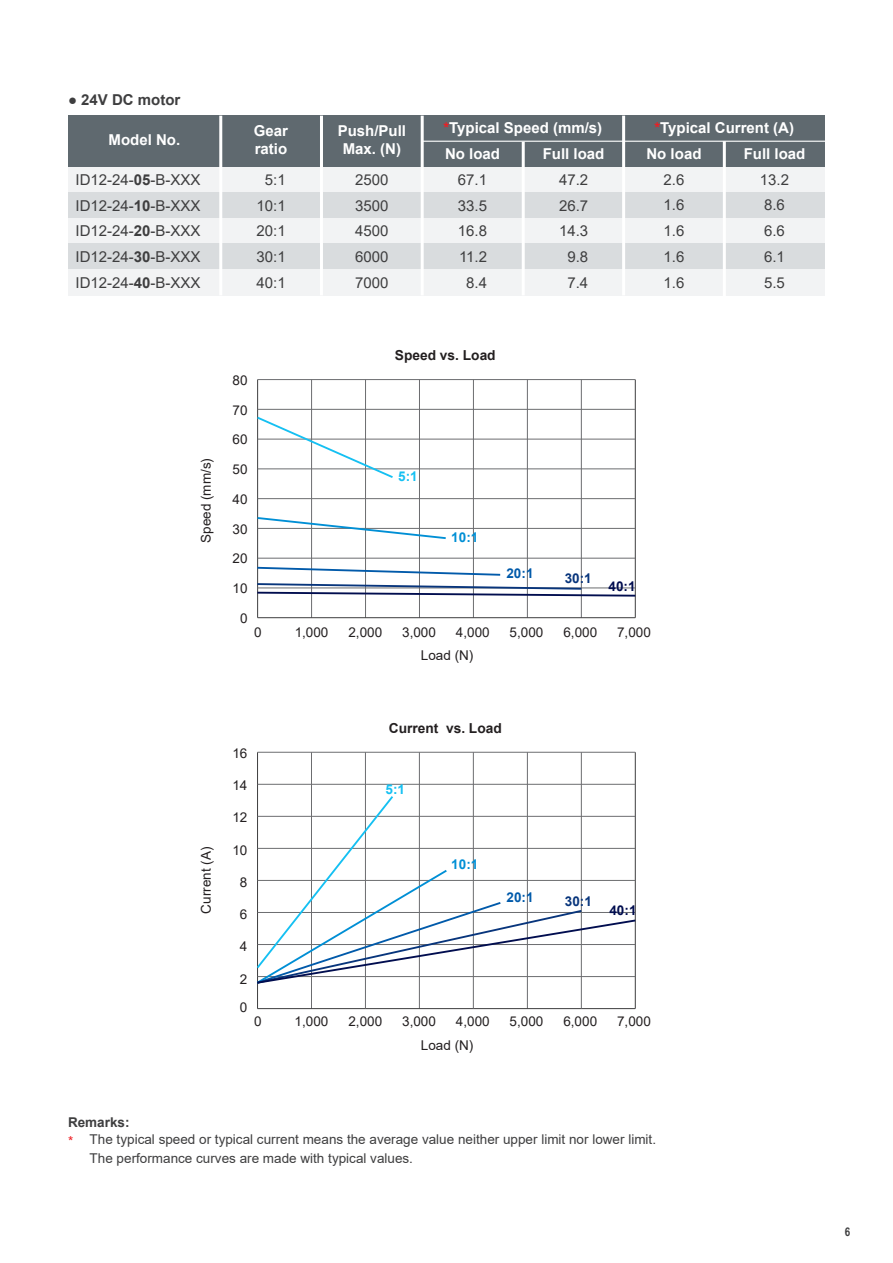
<style>
.page{position:relative;width:893px;height:1263px;background:#fff}
.page>*{position:absolute;margin:0;border:0;box-sizing:border-box;transform-origin:0 0}
.t1{font:15px/25.5px "Arial";color:#3e3e3f}
.t2{font:700 15px/18px "Arial";color:#fff}
.t3{font:700 15px "Arial";color:#3e3e3f}
.t4{font:700 13.8px "Arial";color:#231f20}
.t5{font:13.5px/29.7px "Arial";color:#231f20}
.t6{font:13.5px/17px "Arial";color:#3e3e3f}
.t7{font:700 13.5px "Arial";color:#008fd5}
.t8{font:700 13.5px "Arial";color:#015aaa}
.t9{font:700 13.5px "Arial";color:#010d4f}
.t10{font:700 13.5px "Arial";color:#08357c}
.t11{font:700 13.5px "Arial";color:#15c0f2}
.t12{font:700 12px "Arial Narrow";color:#3e3e3f}
.s1{font-weight:700}
.s2{color:#ee1d23}
</style>
<div class="page">
<div style="left:68px;top:166px;width:757px;height:129px;background:#f2f3f4"></div>
<div style="left:68px;top:192px;width:757px;height:26px;background:#d9dcde"></div>
<div style="left:68px;top:116px;width:757px;height:51px;background:#5f696f"></div>
<hr style="left:422px;top:141px;width:403px;height:1px;background:#fff">
<div style="left:68px;top:243px;width:757px;height:26px;background:#d9dcde"></div>
<hr style="left:219px;top:116px;width:3px;height:179px;background:#fff">
<hr style="left:723px;top:141px;width:3px;height:156px;background:#fff">
<hr style="left:622px;top:116px;width:3px;height:179px;background:#fff">
<hr style="left:522px;top:142px;width:3px;height:153px;background:#fff">
<hr style="left:421px;top:116px;width:3px;height:179px;background:#fff">
<hr style="left:320px;top:116px;width:3px;height:179px;background:#fff">
<hr style="left:311px;top:380px;width:1px;height:238px;background:#6c6d70">
<hr style="left:365px;top:380px;width:1px;height:238px;background:#6c6d70">
<hr style="left:257px;top:380px;width:1px;height:238px;background:#3e3e3f">
<hr style="left:473px;top:380px;width:1px;height:238px;background:#6c6d70">
<hr style="left:527px;top:380px;width:1px;height:238px;background:#6c6d70">
<hr style="left:419px;top:380px;width:1px;height:238px;background:#6c6d70">
<hr style="left:581px;top:380px;width:1px;height:238px;background:#6c6d70">
<hr style="left:635px;top:380px;width:1px;height:238px;background:#3e3e3f">
<hr style="left:258px;top:379px;width:377px;height:1px;background:#6c6d70">
<hr style="left:258px;top:409px;width:377px;height:1px;background:#6c6d70">
<hr style="left:258px;top:439px;width:377px;height:1px;background:#6c6d70">
<hr style="left:258px;top:469px;width:377px;height:1px;background:#6c6d70">
<hr style="left:258px;top:498px;width:377px;height:1px;background:#6c6d70">
<hr style="left:258px;top:528px;width:377px;height:1px;background:#6c6d70">
<hr style="left:258px;top:558px;width:377px;height:1px;background:#6c6d70">
<hr style="left:258px;top:617px;width:377px;height:1px;background:#3e3e3f">
<svg style="left:257px;top:516px;width:191px;height:24px"></svg>
<svg style="left:257px;top:415px;width:138px;height:65px"></svg>
<svg style="left:257px;top:566px;width:379px;height:31px"></svg>
<hr style="left:311px;top:752px;width:1px;height:256px;background:#6c6d70">
<hr style="left:257px;top:752px;width:1px;height:256px;background:#3e3e3f">
<hr style="left:419px;top:752px;width:1px;height:256px;background:#6c6d70">
<hr style="left:635px;top:752px;width:1px;height:256px;background:#3e3e3f">
<hr style="left:527px;top:752px;width:1px;height:256px;background:#6c6d70">
<hr style="left:257px;top:752px;width:378px;height:1px;background:#6c6d70">
<hr style="left:257px;top:1008px;width:378px;height:1px;background:#3e3e3f">
<hr style="left:257px;top:784px;width:378px;height:1px;background:#6c6d70">
<hr style="left:365px;top:752px;width:1px;height:256px;background:#6c6d70">
<hr style="left:473px;top:752px;width:1px;height:256px;background:#6c6d70">
<hr style="left:581px;top:752px;width:1px;height:256px;background:#6c6d70">
<svg style="left:257px;top:794px;width:379px;height:191px"></svg>
<p class="t3" style="left:68px;top:89px;width:114px">● 24V DC motor</p>
<p class="t2" style="left:109px;top:131px;width:73px">Model No.</p>
<p class="t1" style="left:75px;top:167px;width:127px">ID12-24-<span class="s1">05</span>-B-XXX</p>
<p class="t1" style="left:75px;top:192px;width:127px">ID12-24-<span class="s1">10</span>-B-XXX<br>ID12-24-<span class="s1">20</span>-B-XXX</p>
<p class="t1" style="left:75px;top:244px;width:127px">ID12-24-<span class="s1">30</span>-B-XXX</p>
<p class="t1" style="left:75px;top:269px;width:127px">ID12-24-<span class="s1">40</span>-B-XXX</p>
<p class="t2" style="left:254px;top:122px;width:36px">Gear ratio</p>
<p class="t1" style="left:265px;top:167px;width:22px">5:1</p>
<p class="t1" style="left:257px;top:192px;width:31px">10:1<br>20:1</p>
<p class="t2" style="left:338px;top:122px;width:70px;text-align:center">Push/Pull<br>Max. (N)</p>
<p class="t1" style="left:355px;top:167px;width:35px">2500</p>
<p class="t1" style="left:355px;top:192px;width:35px">3500<br>4500</p>
<p class="t2" style="left:443px;top:119px;width:160px"><span class="s2">*</span>Typical Speed (mm/s)</p>
<p class="t2" style="left:654px;top:119px;width:141px"><span class="s2">*</span>Typical Current (A)</p>
<p class="t2" style="left:445px;top:145px;width:57px">No load</p>
<p class="t2" style="left:543px;top:145px;width:63px">Full load</p>
<p class="t1" style="left:559px;top:192px;width:31px">26.7<br>14.3</p>
<p class="t1" style="left:458px;top:167px;width:31px">67.1</p>
<p class="t1" style="left:559px;top:167px;width:31px">47.2</p>
<p class="t1" style="left:458px;top:192px;width:31px">33.5<br>16.8</p>
<p class="t2" style="left:646px;top:145px;width:57px">No load</p>
<p class="t1" style="left:664px;top:167px;width:22px">2.6</p>
<p class="t1" style="left:664px;top:192px;width:22px">1.6<br>1.6</p>
<p class="t2" style="left:744px;top:145px;width:63px">Full load</p>
<p class="t1" style="left:764px;top:192px;width:22px">8.6<br>6.6</p>
<p class="t1" style="left:760px;top:167px;width:31px">13.2</p>
<p class="t1" style="left:257px;top:244px;width:31px">30:1</p>
<p class="t1" style="left:355px;top:244px;width:35px">6000</p>
<p class="t1" style="left:459px;top:244px;width:30px">11.2</p>
<p class="t1" style="left:567px;top:244px;width:22px">9.8</p>
<p class="t1" style="left:664px;top:244px;width:22px">1.6</p>
<p class="t1" style="left:764px;top:244px;width:22px">6.1</p>
<p class="t1" style="left:257px;top:269px;width:31px">40:1</p>
<p class="t1" style="left:355px;top:269px;width:35px">7000</p>
<p class="t1" style="left:466px;top:269px;width:22px">8.4</p>
<p class="t1" style="left:567px;top:269px;width:22px">7.4</p>
<p class="t1" style="left:664px;top:269px;width:22px">1.6</p>
<p class="t1" style="left:764px;top:269px;width:22px">5.5</p>
<p class="t5" style="left:191px;top:543px;width:86px;rotate:-90deg">Speed (mm/s)</p>
<p class="t5" style="left:233px;top:365px;width:17px;text-align:justify">80<br>70<br>60<br>50<br>40</p>
<p class="t5" style="left:233px;top:514px;width:17px">30<br>20</p>
<p class="t5" style="left:233px;top:573px;width:17px;text-align:center">10<br>0</p>
<p class="t4" style="left:395px;top:346px;width:102px">Speed vs. Load</p>
<p class="t11" style="left:398px;top:467px;width:21px">5:1</p>
<p class="t7" style="left:451px;top:527px;width:29px">10:1</p>
<p class="t8" style="left:506px;top:564px;width:29px">20:1</p>
<p class="t10" style="left:565px;top:569px;width:29px">30:1</p>
<p class="t9" style="left:608px;top:577px;width:29px">40:1</p>
<p class="t5" style="left:254px;top:617px;width:9px">0</p>
<p class="t5" style="left:295px;top:617px;width:35px">1,000</p>
<p class="t5" style="left:348px;top:617px;width:35px">2,000</p>
<p class="t5" style="left:402px;top:617px;width:35px">3,000</p>
<p class="t5" style="left:456px;top:617px;width:35px">4,000</p>
<p class="t5" style="left:510px;top:617px;width:35px">5,000</p>
<p class="t5" style="left:563px;top:617px;width:35px">6,000</p>
<p class="t5" style="left:617px;top:617px;width:35px">7,000</p>
<p class="t5" style="left:421px;top:640px;width:54px">Load (N)</p>
<p class="t5" style="left:191px;top:913px;width:68px;rotate:-90deg">Current (A)</p>
<p class="t5" style="left:232px;top:738px;width:17px">16</p>
<p class="t5" style="left:232px;top:770px;width:17px">14</p>
<p class="t5" style="left:232px;top:803px;width:17px">12</p>
<p class="t5" style="left:232px;top:835px;width:17px">10</p>
<p class="t5" style="left:240px;top:867px;width:9px">8</p>
<p class="t5" style="left:240px;top:899px;width:9px">6</p>
<p class="t5" style="left:240px;top:931px;width:9px">4</p>
<p class="t5" style="left:240px;top:964px;width:9px;line-height:28.8px">2<br>0</p>
<p class="t4" style="left:389px;top:718px;width:115px">Current vs. Load</p>
<p class="t11" style="left:386px;top:779px;width:21px">5:1</p>
<p class="t7" style="left:451px;top:855px;width:29px">10:1</p>
<p class="t8" style="left:507px;top:887px;width:29px">20:1</p>
<p class="t10" style="left:565px;top:892px;width:29px">30:1</p>
<p class="t9" style="left:609px;top:900px;width:29px">40:1</p>
<p class="t5" style="left:254px;top:1006px;width:9px">0</p>
<p class="t5" style="left:295px;top:1006px;width:35px">1,000</p>
<p class="t5" style="left:348px;top:1006px;width:35px">2,000</p>
<p class="t5" style="left:402px;top:1006px;width:35px">3,000</p>
<p class="t5" style="left:456px;top:1006px;width:35px">4,000</p>
<p class="t5" style="left:510px;top:1006px;width:35px">5,000</p>
<p class="t5" style="left:563px;top:1006px;width:35px">6,000</p>
<p class="t5" style="left:617px;top:1006px;width:35px">7,000</p>
<p class="t5" style="left:421px;top:1030px;width:54px">Load (N)</p>
<p class="t6" style="left:68px;top:1113px;width:590px"><span class="s1">Remarks:<br></span><span class="s2">*</span> The typical speed or typical current means the average value neither upper limit nor lower limit.</p>
<p class="t6" style="left:90px;top:1150px;width:325px">The performance curves are made with typical values.</p>
<p class="t12" style="left:845px;top:1223px;width:7px">6</p>
</div>
